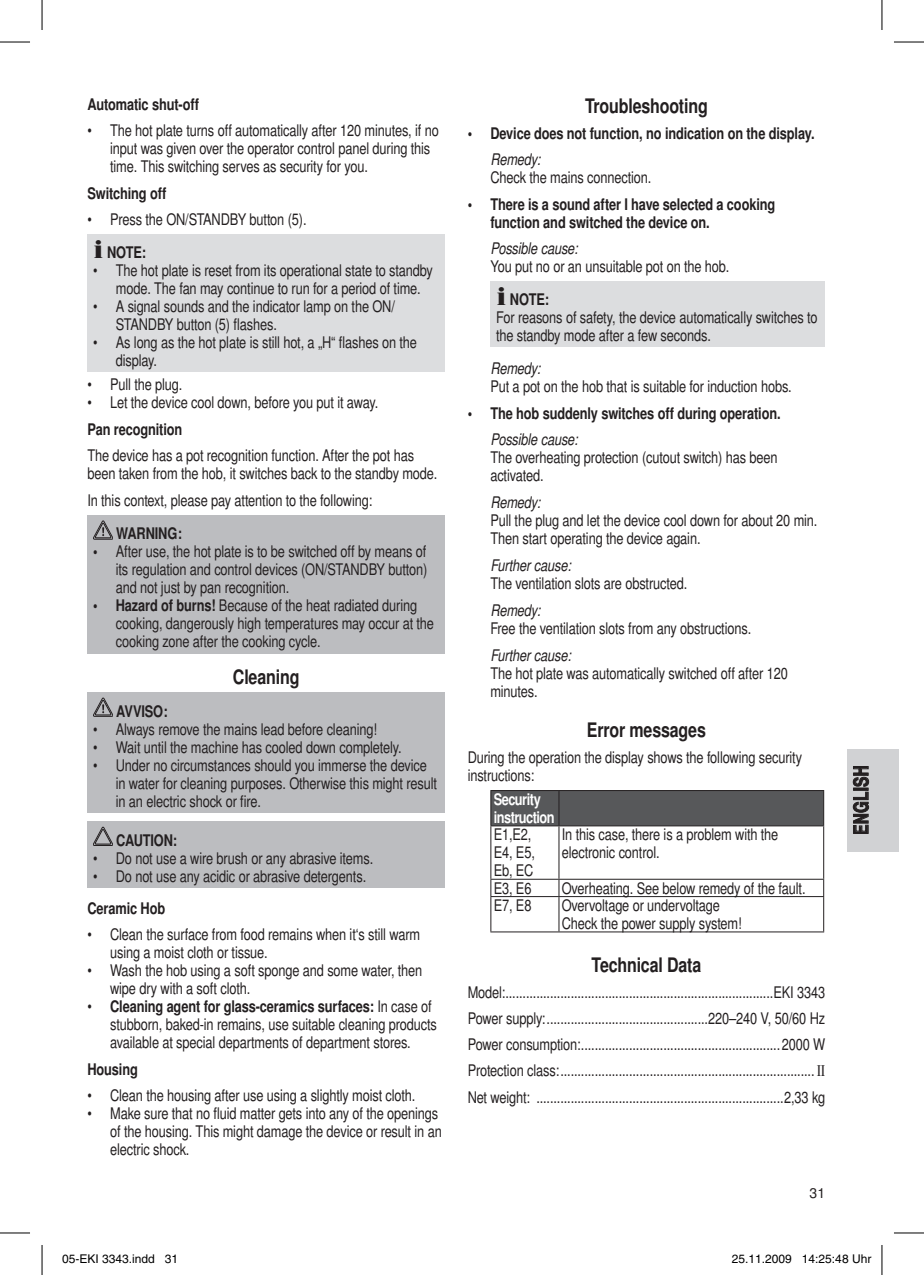
<style>
.page{position:relative;width:924px;height:1275px;background:#fff}
.page>*{position:absolute;margin:0;border:0;box-sizing:border-box;transform-origin:0 0}
.t1{font:700 20px "Nimbus San LOT";letter-spacing:-.01em;color:#231f20;scale:.8 1}
.t2{font:700 20px "Nimbus San LOT";letter-spacing:.025em;color:#231f20;scale:.75 1}
.t3{font:16px/18px "Nimbus San LOT";letter-spacing:-.01em;color:#231f20;scale:.8 1}
.t4{font:700 16px/18px "Nimbus San LOT";letter-spacing:-.01em;color:#231f20;scale:.8 1}
.t5{font:italic 16px "Nimbus San LOT";letter-spacing:-.01em;color:#231f20;scale:.8 1}
.t6{font:700 16px/18px "Nimbus San LOT";letter-spacing:-.04em;color:#fff;scale:.8 1}
.t7{font:14px "Nimbus San LOT";color:#231f20}
.t8{font:12px "Helvetica";color:#000}
.s1{font-weight:700}
</style>
<div class="page">
<div style="left:847px;top:749px;width:51px;height:102px;background:#d1d2d4"></div>
<svg style="left:852px;top:766px;width:17px;height:68px"></svg>
<div style="left:87px;top:234px;width:358px;height:138px;background:#dcdddf"></div>
<div style="left:87px;top:515px;width:358px;height:138px;background:#bcbdc0"></div>
<svg style="left:93px;top:521px;width:20px;height:18px"></svg>
<div style="left:87px;top:692px;width:358px;height:120px;background:#bcbdc0"></div>
<svg style="left:93px;top:698px;width:20px;height:18px"></svg>
<div style="left:87px;top:821px;width:358px;height:66px;background:#bcbdc0"></div>
<svg style="left:93px;top:827px;width:20px;height:18px"></svg>
<div style="left:490px;top:281px;width:334px;height:66px;background:#dcdddf"></div>
<div style="left:491px;top:791px;width:331px;height:34px;background:#57585a"></div>
<hr style="left:490px;top:790px;width:68px;height:1px;background:#231f20">
<hr style="left:490px;top:791px;width:1px;height:34px;background:#231f20">
<hr style="left:558px;top:790px;width:265px;height:1px;background:#231f20">
<hr style="left:558px;top:791px;width:1px;height:34px;background:#231f20">
<hr style="left:822px;top:791px;width:1px;height:34px;background:#231f20">
<hr style="left:490px;top:825px;width:68px;height:1px;background:#231f20">
<hr style="left:490px;top:826px;width:1px;height:52px;background:#231f20">
<hr style="left:558px;top:825px;width:265px;height:1px;background:#231f20">
<hr style="left:558px;top:826px;width:1px;height:52px;background:#231f20">
<hr style="left:822px;top:826px;width:1px;height:52px;background:#231f20">
<hr style="left:490px;top:878px;width:68px;height:1px;background:#231f20">
<svg style="left:490px;top:879px;width:1px;height:17px"></svg>
<hr style="left:558px;top:878px;width:265px;height:1px;background:#231f20">
<svg style="left:558px;top:879px;width:1px;height:17px"></svg>
<hr style="left:490px;top:896px;width:68px;height:1px;background:#231f20">
<hr style="left:490px;top:897px;width:1px;height:34px;background:#231f20">
<hr style="left:558px;top:896px;width:265px;height:1px;background:#231f20">
<hr style="left:558px;top:897px;width:1px;height:34px;background:#231f20">
<hr style="left:822px;top:897px;width:1px;height:34px;background:#231f20">
<hr style="left:490px;top:931px;width:68px;height:1px;background:#231f20">
<hr style="left:558px;top:931px;width:265px;height:1px;background:#231f20">
<hr style="left:0;top:42px;width:30px;height:1px;background:#000">
<hr style="left:893px;top:42px;width:30px;height:1px;background:#000">
<hr style="left:0;top:1232px;width:30px;height:1px;background:#000">
<hr style="left:893px;top:1232px;width:30px;height:1px;background:#000">
<hr style="left:42px;top:0;width:1px;height:30px;background:#000">
<hr style="left:42px;top:1245px;width:1px;height:30px;background:#000">
<hr style="left:881px;top:0;width:1px;height:30px;background:#000">
<hr style="left:881px;top:1245px;width:1px;height:30px;background:#000">
<div style="left:62px;top:1254px;width:7px;height:9px;border:1px solid #fff;border-radius:50%"></div>
<svg style="left:63px;top:1254px;width:6px;height:9px"></svg>
<p class="t4" style="left:87px;top:96px;width:141px">Automatic shut-off</p>
<p class="t3" style="left:110px;top:122px;width:412px;text-indent:-23px">• The hot plate turns off automatically after 120 minutes, if no input was given over the operator control panel during this time. This switching serves as security for you.</p>
<p class="t4" style="left:87px;top:185px;width:100px">Switching off</p>
<p class="t3" style="left:87px;top:211px;width:275px">• Press the ON/STANDBY button (5).</p>
<p class="t4" style="left:107px;top:244px;width:50px">NOTE:</p>
<p class="t3" style="left:116px;top:262px;width:398px;text-indent:-23px">• The hot plate is reset from its operational state to standby mode. The fan may continue to run for a period of time.</p>
<p class="t3" style="left:116px;top:298px;width:350px;text-indent:-23px">• A signal sounds and the indicator lamp on the ON/<br>STANDBY button (5) flashes.</p>
<p class="t3" style="left:116px;top:334px;width:378px;text-indent:-23px">• As long as the hot plate is still hot, a „H“ flashes on the display.</p>
<p class="t3" style="left:87px;top:376px;width:120px">• Pull the plug.</p>
<p class="t3" style="left:87px;top:394px;width:365px">• Let the device cool down, before you put it away.</p>
<p class="t4" style="left:87px;top:421px;width:120px">Pan recognition</p>
<p class="t3" style="left:87px;top:447px;width:439px">The device has a pot recognition function. After the pot has been taken from the hob, it switches back to the standby mode.</p>
<p class="t3" style="left:87px;top:492px;width:357px">In this context, please pay attention to the following:</p>
<p class="t4" style="left:116px;top:525px;width:84px">WARNING:</p>
<p class="t3" style="left:116px;top:543px;width:391px;text-align:justify;text-indent:-23px"><span class="s1">•</span> After use, the hot plate is to be switched off by means of its regulation and control devices (ON/STANDBY button) and not just by pan recognition.</p>
<p class="t3" style="left:116px;top:597px;width:399px;text-indent:-23px"><span class="s1">• Hazard of burns!</span> Because of the heat radiated during cooking, dangerously high temperatures may occur at the cooking zone after the cooking cycle.</p>
<p class="t1" style="left:233px;top:665px;width:85px">Cleaning</p>
<p class="t4" style="left:116px;top:702px;width:66px">AVVISO:</p>
<p class="t3" style="left:93px;top:720px;width:356px">• Always remove the mains lead before cleaning!</p>
<p class="t3" style="left:93px;top:738px;width:387px">• Wait until the machine has cooled down completely.</p>
<p class="t3" style="left:116px;top:756px;width:403px;text-indent:-23px">• Under no circumstances should you immerse the device in water for cleaning purposes. Otherwise this might result in an electric shock or fire.</p>
<p class="t4" style="left:116px;top:831px;width:78px">CAUTION:</p>
<p class="t3" style="left:93px;top:849px;width:351px">• Do not use a wire brush or any abrasive items.</p>
<p class="t3" style="left:93px;top:867px;width:343px">• Do not use any acidic or abrasive detergents.</p>
<p class="t4" style="left:87px;top:900px;width:99px">Ceramic Hob</p>
<p class="t3" style="left:110px;top:926px;width:389px;text-indent:-23px">• Clean the surface from food remains when it‘s still warm using a moist cloth or tissue.</p>
<p class="t3" style="left:110px;top:962px;width:391px;text-indent:-23px">• Wash the hob using a soft sponge and some water, then wipe dry with a soft cloth.</p>
<p class="t3" style="left:110px;top:998px;width:410px;text-indent:-23px">• <span class="s1">Cleaning agent for glass-ceramics surfaces:</span> In case of stubborn, baked-in remains, use suitable cleaning products available at special departments of department stores.</p>
<p class="t4" style="left:87px;top:1061px;width:65px">Housing</p>
<p class="t3" style="left:87px;top:1087px;width:411px">• Clean the housing after use using a slightly moist cloth.</p>
<p class="t3" style="left:110px;top:1105px;width:416px;text-indent:-23px">• Make sure that no fluid matter gets into any of the openings of the housing. This might damage the device or result in an electric shock.</p>
<p class="t1" style="left:584px;top:94px;width:155px">Troubleshooting</p>
<p class="t4" style="left:467px;top:125px;width:435px">• Device does not function, no indication on the display.</p>
<p class="t5" style="left:490px;top:150px;width:64px">Remedy:</p>
<p class="t3" style="left:490px;top:169px;width:203px">Check the mains connection.</p>
<p class="t4" style="left:490px;top:196px;width:357px;text-indent:-23px">• There is a sound after I have selected a cooking function and switched the device on.</p>
<p class="t5" style="left:490px;top:239px;width:111px">Possible cause:</p>
<p class="t3" style="left:490px;top:258px;width:300px">You put no or an unsuitable pot on the hob.</p>
<p class="t4" style="left:509px;top:291px;width:50px">NOTE:</p>
<p class="t3" style="left:496px;top:309px;width:403px">For reasons of safety, the device automatically switches to the standby mode after a few seconds.</p>
<p class="t5" style="left:490px;top:358px;width:64px">Remedy:</p>
<p class="t3" style="left:490px;top:378px;width:378px">Put a pot on the hob that is suitable for induction hobs.</p>
<p class="t4" style="left:467px;top:405px;width:392px">• The hob suddenly switches off during operation.</p>
<p class="t5" style="left:490px;top:429px;width:111px">Possible cause:</p>
<p class="t3" style="left:490px;top:449px;width:360px">The overheating protection (cutout switch) has been activated.</p>
<p class="t5" style="left:490px;top:492px;width:64px">Remedy:</p>
<p class="t3" style="left:490px;top:512px;width:410px">Pull the plug and let the device cool down for about 20 min.<br>Then start operating the device again.</p>
<p class="t5" style="left:490px;top:555px;width:102px">Further cause:</p>
<p class="t3" style="left:490px;top:575px;width:247px">The ventilation slots are obstructed.</p>
<p class="t5" style="left:490px;top:600px;width:64px">Remedy:</p>
<p class="t3" style="left:490px;top:619px;width:327px">Free the ventilation slots from any obstructions.</p>
<p class="t5" style="left:490px;top:645px;width:102px">Further cause:</p>
<p class="t3" style="left:490px;top:664px;width:373px">The hot plate was automatically switched off after 120 minutes.</p>
<p class="t1" style="left:586px;top:718px;width:150px">Error messages</p>
<p class="t3" style="left:467px;top:749px;width:419px">During the operation the display shows the following security instructions:</p>
<p class="t6" style="left:493px;top:791px;width:78px">Security instruction</p>
<p class="t3" style="left:493px;top:826px;width:53px">E1,E2,<br>E4, E5,<br>Eb, EC</p>
<p class="t3" style="left:561px;top:826px;width:272px">In this case, there is a problem with the electronic control.</p>
<p class="t3" style="left:493px;top:879px;width:49px">E3, E6</p>
<p class="t3" style="left:561px;top:879px;width:306px">Overheating. See below remedy of the fault.</p>
<p class="t3" style="left:493px;top:897px;width:49px">E7, E8</p>
<p class="t3" style="left:561px;top:897px;width:226px">Overvoltage or undervoltage<br>Check the power supply system!</p>
<p class="t1" style="left:591px;top:953px;width:139px">Technical Data</p>
<p class="t3" style="left:467px;top:980px;width:448px;line-height:26px">Model:..............................................................................EKI 3343<br>Power supply:...............................................220–240 V, 50/60 Hz Power consumption:..........................................................2000 W Protection class:..........................................................................<br>Net weight: ........................................................................2,33 kg</p>
<p class="t7" style="left:809px;top:1184px;width:17px">31</p>
<p class="t2" style="left:848px;top:834px;width:93px;rotate:-90deg">ENGLISH</p>
<p class="t8" style="left:62px;top:1251px;width:118px">05-EKI 3343.indd 31</p>
<p class="t8" style="left:731px;top:1251px;width:141px">25.11.2009 14:25:48 Uhr</p>
</div>
